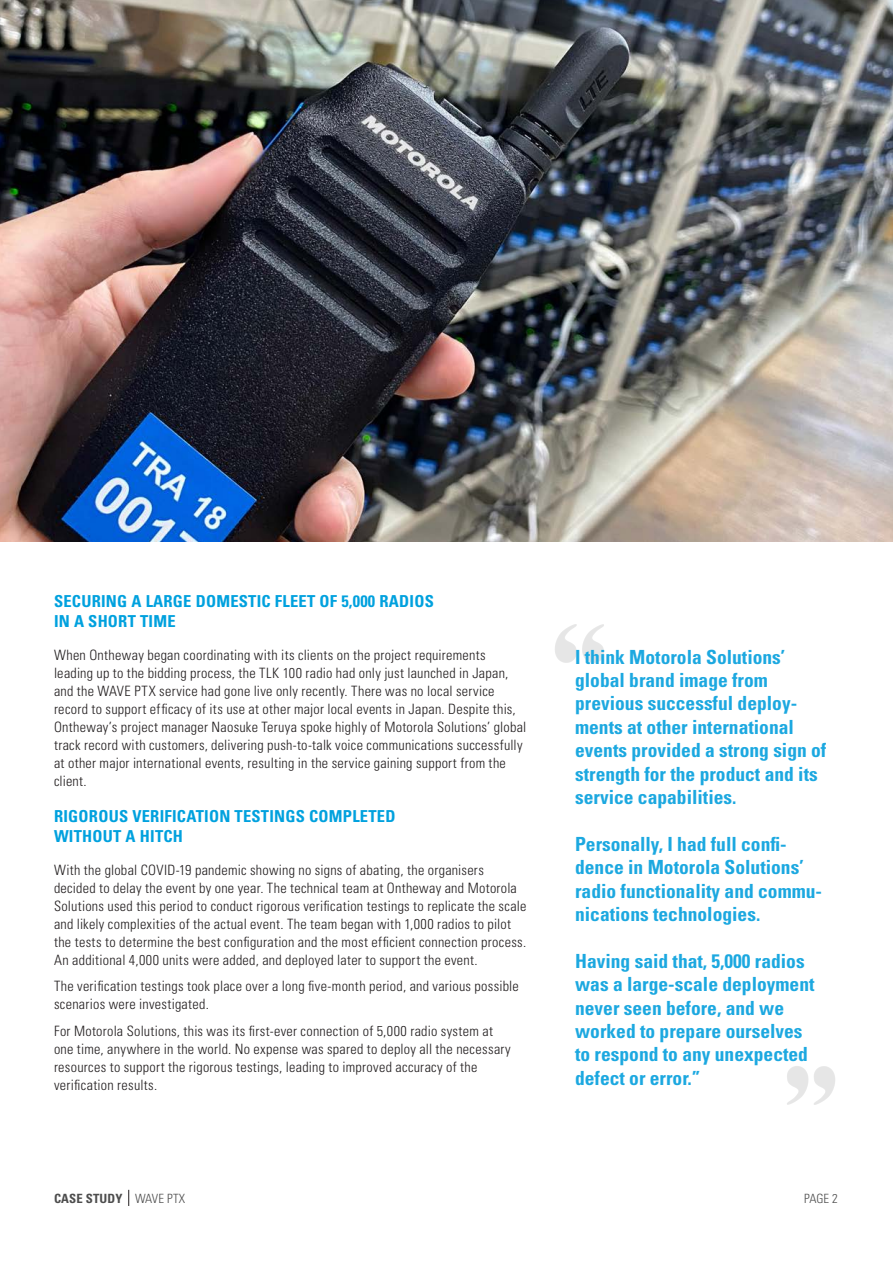
<style>
.page{position:relative;width:893px;height:1263px;background:#fff}
.page>*{position:absolute;margin:0;border:0;box-sizing:border-box;transform-origin:0 0}
.t1{font:700 condensed 19.5px/23.4px "Univers LT Std";color:#1ca8e0}
.Table_Cell_headers{font:700 condensed 16.5px/19.8px "Univers LT Std";letter-spacing:.015em;color:#00a1de}
.t2{font:300 condensed 14.25px/18px "Univers LT Std";letter-spacing:.02em;color:#231f20}
.t3{font:700 condensed 12.75px "Univers LT Std";letter-spacing:.01em;color:#4d4d4d}
.t4{font:300 condensed 12.75px "Univers LT Std";color:#4d4d4d}
.s1{font-weight:300}
</style>
<div class="page">
<img style="left:0;top:0;width:893px;height:541px">
<img style="left:555px;top:624px;width:49px;height:39px">
<img style="left:787px;top:1066px;width:48px;height:39px">
<svg style="left:128px;top:1190px;width:1px;height:16px"></svg>
<p class="Table_Cell_headers" style="left:54px;top:591px;width:381px">SECURING A LARGE DOMESTIC FLEET OF 5,000 RADIOS<br>IN A SHORT TIME</p>
<p class="t2" style="left:54px;top:646px;width:474px">When Ontheway began coordinating with its clients on the project requirements leading up to the bidding process, the TLK 100 radio had only just launched in Japan, and the WAVE PTX service had gone live only recently. There was no local service record to support efficacy of its use at other major local events in Japan. Despite this, Ontheway’s project manager Naosuke Teruya spoke highly of Motorola Solutions’ global track record with customers, delivering push-to-talk voice communications successfully at other major international events, resulting in the service gaining support from the client.</p>
<p class="Table_Cell_headers" style="left:54px;top:806px;width:343px">RIGOROUS VERIFICATION TESTINGS COMPLETED</p>
<p class="Table_Cell_headers" style="left:54px;top:826px;width:131px">WITHOUT A HITCH</p>
<p class="t2" style="left:54px;top:861px;width:474px">With the global COVID-19 pandemic showing no signs of abating, the organisers decided to delay the event by one year. The technical team at Ontheway and Motorola Solutions used this period to conduct rigorous verification testings to replicate the scale and likely complexities of the actual event. The team began with 1,000 radios to pilot the tests to determine the best configuration and the most efficient connection process.<br>An additional 4,000 units were added, and deployed later to support the event.</p>
<p class="t2" style="left:54px;top:977px;width:466px">The verification testings took place over a long five-month period, and various possible scenarios were investigated.</p>
<p class="t2" style="left:54px;top:1022px;width:458px">For Motorola Solutions, this was its first-ever connection of 5,000 radio system at one time, anywhere in the world. No expense was spared to deploy all the necessary resources to support the rigorous testings, leading to improved accuracy of the verification results.</p>
<p class="t1" style="left:575px;top:645px;width:212px">I think Motorola Solutions’ global brand image from</p>
<p class="t1" style="left:575px;top:692px;width:253px">previous successful deploy&shy;ments at other international events provided a strong sign of strength for the product and its service capabilities.</p>
<p class="t1" style="left:575px;top:832px;width:248px">Personally, I had full confi&shy;dence in Motorola Solutions’ radio functionality and commu&shy;nications technologies.</p>
<p class="t1" style="left:575px;top:949px;width:241px">Having said that, 5,000 radios was a large-scale deployment never seen before, and we worked to prepare ourselves to respond to any unexpected defect or error.”</p>
<p class="t3" style="left:54px;top:1190px;width:133px">CASE STUDY <span class="s1">WAVE PTX</span></p>
<p class="t4" style="left:804px;top:1191px;width:35px">PAGE 2</p>
</div>
